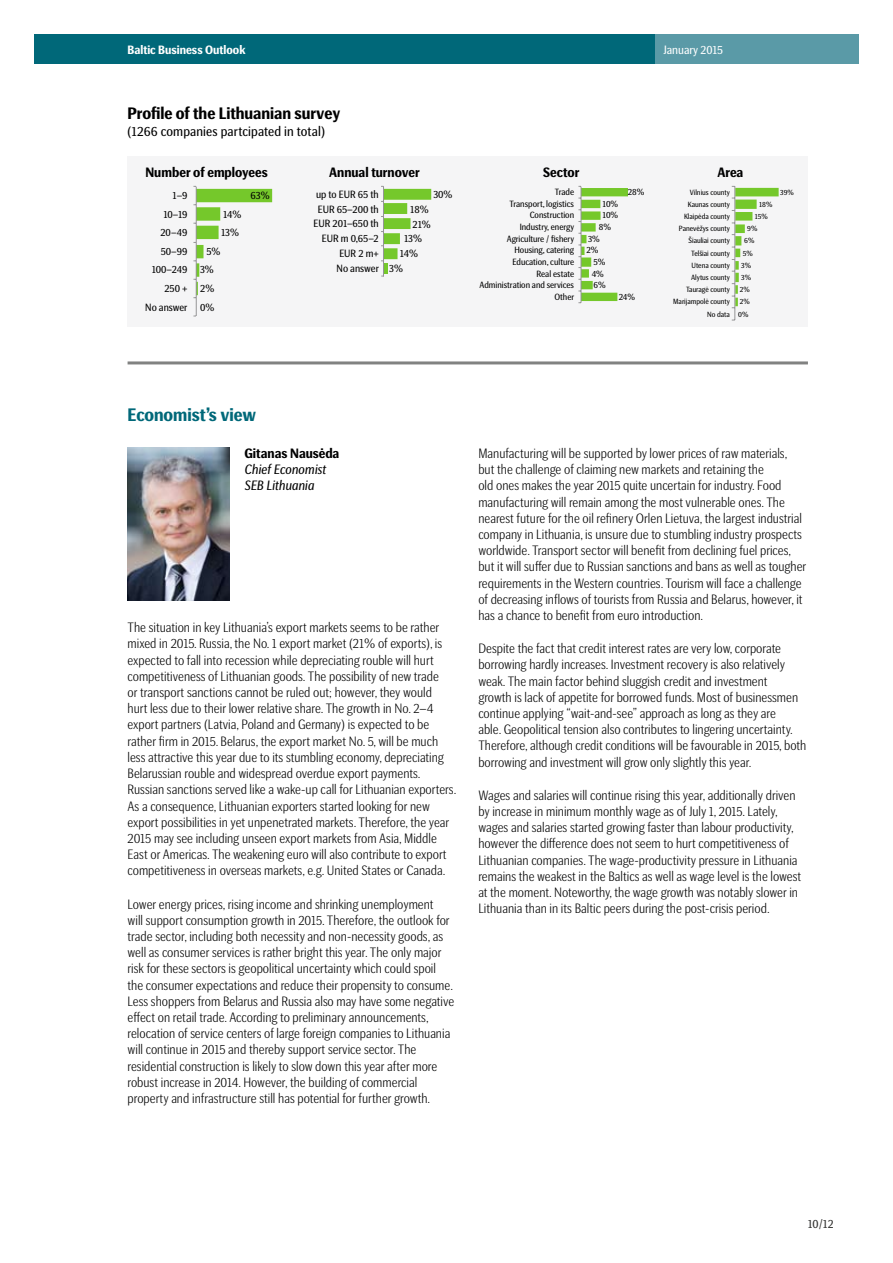
<style>
.page{position:relative;width:893px;height:1263px;background:#fff}
.page>*{position:absolute;margin:0;border:0;box-sizing:border-box;transform-origin:0 0}
.t1{font:700 18px "SEB Basic CY";color:#006879}
.t2{font:700 16.5px "SEB Basic CY";color:#000}
.t3{font:300 13.5px/16.2px "SEB Basic CY";color:#000}
.t4{font:700 13.5px "SEB Basic CY";color:#000}
.t5{font:13.5px "SEB Basic CY";letter-spacing:.01em;color:#000}
.t6{font:italic 13.5px/16.2px "SEB Basic CY";color:#000}
.t7{font:700 12px "SEB Basic CY";color:#fff}
.t8{font:12px "SEB Basic CY";color:#fff}
.t9{font:12px "SEB Basic CY";color:#323231}
.t10{font:10.5px/18.6px "SEB Basic CY";color:#000;text-align:right}
.t11{font:9px/11.7px "SEB Basic CY";color:#000;text-align:right}
.t12{font:7.5px/12.1px "SEB Basic CY";color:#000;text-align:right}
</style>
<div class="page">
<div style="left:128px;top:157px;width:680px;height:170px;background:#f5f5f6"></div>
<img style="left:128px;top:447px;width:102px;height:154px">
<div style="left:655px;top:34px;width:204px;height:30px;background:#5a9aa7"></div>
<div style="left:34px;top:34px;width:621px;height:30px;background:#006879"></div>
<hr style="left:128px;top:361px;width:680px;height:3px;background:#818281">
<svg style="left:381px;top:186px;width:50px;height:91px"></svg>
<hr style="left:196px;top:187px;width:1px;height:129px;background:#959596">
<svg style="left:193px;top:186px;width:79px;height:112px"></svg>
<svg style="left:578px;top:186px;width:50px;height:117px"></svg>
<hr style="left:734px;top:186px;width:1px;height:134px;background:#959596">
<svg style="left:732px;top:186px;width:47px;height:122px"></svg>
<p class="t7" style="left:128px;top:43px;width:119px">Baltic Business Outlook</p>
<p class="t8" style="left:663px;top:43px;width:61px">January 2015</p>
<p class="t2" style="left:128px;top:104px;width:214px">Profile of the Lithuanian survey</p>
<p class="t5" style="left:128px;top:123px;width:199px">(1266 companies partcipated in total)</p>
<p class="t4" style="left:329px;top:165px;width:92px">Annual turnover</p>
<p class="t10" style="left:314px;top:187px;width:67px;line-height:14.7px">up to EUR 65 th<br>EUR 65–200 th<br>EUR 201–650 th<br>EUR m 0,65–2<br>EUR 2 m+<br>No answer</p>
<p class="t10" style="left:433px;top:186px;width:21px">30%</p>
<p class="t4" style="left:145px;top:165px;width:124px">Number of employees</p>
<p class="t10" style="left:145px;top:186px;width:44px">1–9<br>10–19<br>20–49<br>50–99<br>100–249<br>250 +<br>No answer</p>
<p class="t10" style="left:251px;top:186px;width:21px">63%</p>
<p class="t10" style="left:410px;top:200px;width:20px">18%</p>
<p class="t10" style="left:412px;top:215px;width:20px">21%</p>
<p class="t10" style="left:404px;top:230px;width:20px">13%</p>
<p class="t10" style="left:400px;top:244px;width:20px">14%</p>
<p class="t10" style="left:389px;top:259px;width:15px">3%</p>
<p class="t10" style="left:221px;top:205px;width:22px;text-align:left">14%<br>13%</p>
<p class="t10" style="left:200px;top:242px;width:22px;text-align:left;text-indent:6px">5%<br>3%<br>2%<br>0%</p>
<p class="t4" style="left:543px;top:165px;width:38px">Sector</p>
<p class="t11" style="left:480px;top:186px;width:96px">Trade<br>Transport, logistics<br>Construction<br>Industry, energy<br>Agriculture / fishery<br>Housing, catering<br>Education, culture<br>Real estate<br>Administration and services<br>Other</p>
<p class="t11" style="left:628px;top:186px;width:18px">28%</p>
<p class="t11" style="left:602px;top:198px;width:17px">10%</p>
<p class="t11" style="left:602px;top:210px;width:17px">10%</p>
<p class="t11" style="left:599px;top:221px;width:14px">8%</p>
<p class="t11" style="left:588px;top:233px;width:13px">3%</p>
<p class="t11" style="left:586px;top:245px;width:14px">2%</p>
<p class="t11" style="left:594px;top:256px;width:14px">5%</p>
<p class="t11" style="left:592px;top:268px;width:14px">4%</p>
<p class="t11" style="left:594px;top:279px;width:14px">6%</p>
<p class="t11" style="left:619px;top:291px;width:18px">24%</p>
<p class="t4" style="left:717px;top:165px;width:27px">Area</p>
<p class="t12" style="left:673px;top:186px;width:58px">Vilnius county<br>Kaunas county<br>Klaipėda county<br>Panevėžys county<br>Šiauliai county<br>Telšiai county<br>Utena county<br>Alytus county<br>Tauragė county<br>Marijampolė county<br>No data</p>
<p class="t12" style="left:780px;top:186px;width:15px">39%</p>
<p class="t12" style="left:759px;top:198px;width:15px">18%</p>
<p class="t12" style="left:755px;top:211px;width:15px">15%</p>
<p class="t12" style="left:747px;top:223px;width:12px">9%</p>
<p class="t12" style="left:744px;top:235px;width:12px">6%</p>
<p class="t12" style="left:743px;top:247px;width:12px">5%</p>
<p class="t12" style="left:741px;top:259px;width:11px">3%</p>
<p class="t12" style="left:741px;top:271px;width:11px">3%</p>
<p class="t12" style="left:740px;top:284px;width:12px">2%</p>
<p class="t12" style="left:740px;top:296px;width:12px">2%</p>
<p class="t12" style="left:738px;top:308px;width:12px">0%</p>
<h1 class="t1" style="left:128px;top:404px;width:130px">Economist’s view</h1>
<p class="t4" style="left:244px;top:446px;width:96px">Gitanas Nausėda</p>
<p class="t6" style="left:244px;top:462px;width:83px">Chief Economist<br>SEB Lithuania</p>
<p class="t3" style="left:128px;top:620px;width:330px">The situation in key Lithuania’s export markets seems to be rather mixed in 2015. Russia, the No. 1 export market (21% of exports), is expected to fall into recession while depreciating rouble will hurt competitiveness of Lithuanian goods. The possibility of new trade<br>or transport sanctions cannot be ruled out; however, they would<br>hurt less due to their lower relative share. The growth in No. 2–4 export partners (Latvia, Poland and Germany) is expected to be rather firm in 2015. Belarus, the export market No. 5, will be much less attractive this year due to its stumbling economy, depreciating Belarussian rouble and widespread overdue export payments.<br>Russian sanctions served like a wake-up call for Lithuanian exporters.<br>As a consequence, Lithuanian exporters started looking for new export possibilities in yet unpenetrated markets. Therefore, the year 2015 may see including unseen export markets from Asia, Middle East or Americas. The weakening euro will also contribute to export competitiveness in overseas markets, e.g. United States or Canada.</p>
<p class="t3" style="left:128px;top:896px;width:328px">Lower energy prices, rising income and shrinking unemployment<br>will support consumption growth in 2015. Therefore, the outlook for trade sector, including both necessity and non-necessity goods, as well as consumer services is rather bright this year. The only major risk for these sectors is geopolitical uncertainty which could spoil the consumer expectations and reduce their propensity to consume.<br>Less shoppers from Belarus and Russia also may have some negative effect on retail trade. According to preliminary announcements, relocation of service centers of large foreign companies to Lithuania will continue in 2015 and thereby support service sector. The residential construction is likely to slow down this year after more robust increase in 2014. However, the building of commercial property and infrastructure still has potential for further growth.</p>
<p class="t3" style="left:478px;top:445px;width:329px">Manufacturing will be supported by lower prices of raw materials, but the challenge of claiming new markets and retaining the<br>old ones makes the year 2015 quite uncertain for industry. Food manufacturing will remain among the most vulnerable ones. The nearest future for the oil refinery Orlen Lietuva, the largest industrial company in Lithuania, is unsure due to stumbling industry prospects worldwide. Transport sector will benefit from declining fuel prices, but it will suffer due to Russian sanctions and bans as well as tougher requirements in the Western countries. Tourism will face a challenge of decreasing inflows of tourists from Russia and Belarus, however, it has a chance to benefit from euro introduction.</p>
<p class="t3" style="left:478px;top:641px;width:330px">Despite the fact that credit interest rates are very low, corporate borrowing hardly increases. Investment recovery is also relatively weak. The main factor behind sluggish credit and investment<br>growth is lack of appetite for borrowed funds. Most of businessmen continue applying “wait-and-see” approach as long as they are<br>able. Geopolitical tension also contributes to lingering uncertainty.<br>Therefore, although credit conditions will be favourable in 2015, both borrowing and investment will grow only slightly this year.</p>
<p class="t3" style="left:478px;top:787px;width:324px">Wages and salaries will continue rising this year, additionally driven by increase in minimum monthly wage as of July 1, 2015. Lately, wages and salaries started growing faster than labour productivity, however the difference does not seem to hurt competitiveness of Lithuanian companies. The wage-productivity pressure in Lithuania remains the weakest in the Baltics as well as wage level is the lowest at the moment. Noteworthy, the wage growth was notably slower in Lithuania than in its Baltic peers during the post-crisis period.</p>
<p class="t9" style="left:808px;top:1217px;width:27px">10/12</p>
</div>
